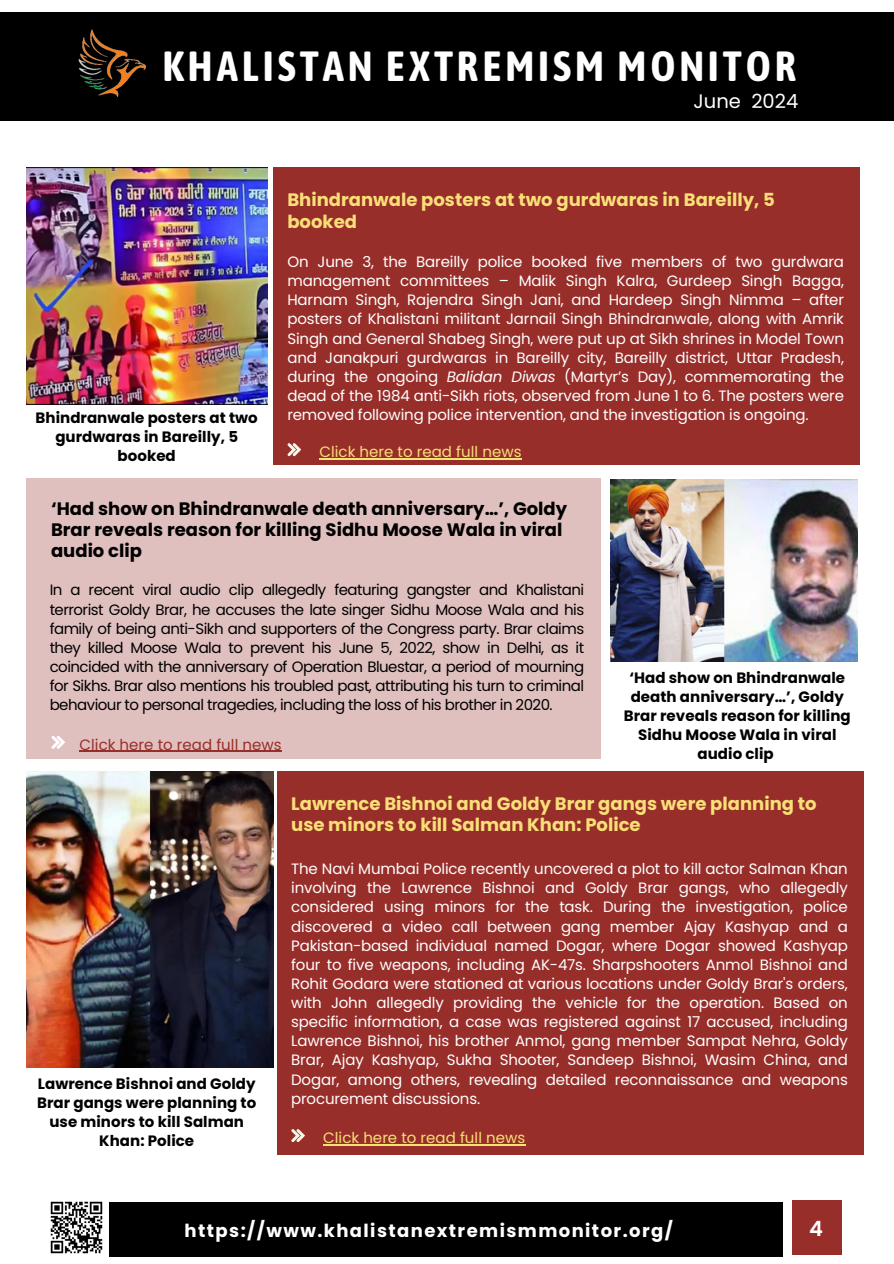
<style>
.page{position:relative;width:894px;height:1264px;background:#fff}
.page>*{position:absolute;margin:0;border:0;box-sizing:border-box;transform-origin:0 0}
.t1{font:700 42px "Asap Condensed";letter-spacing:.09em;color:#fff}
.t2{font:600 21px "Poppins";color:#fff}
.t3{font:19.5px "Poppins";color:#fff}
.t4{font:700 18px/21.3px "Poppins";color:#f8df77}
.t5{font:700 18px/21.3px "Poppins";color:#000}
.t6{font:700 18px "Poppins";letter-spacing:.08em;color:#fff}
.t7{font:15px/19.2px "Poppins";letter-spacing:-.01em;color:#fff;text-align:justify}
.t8{font:15px/19.2px "Poppins";letter-spacing:-.035em;color:#000;text-align:justify}
.t9{font:700 15px/19.2px "Poppins";letter-spacing:.005em;color:#000;text-align:center}
.t10{font:15px "Poppins";letter-spacing:.005em;color:#f8df77}
.t11{font:15px "Poppins";letter-spacing:.005em;color:#982e2a}
.s1{font-style:italic}
</style>
<div class="page">
<div style="left:0;top:12px;width:893px;height:109px;background:#000"></div>
<img style="left:78px;top:29px;width:67px;height:68px">
<div style="left:109px;top:1202px;width:673px;height:54px;background:#000"></div>
<div style="left:791px;top:1200px;width:49px;height:54px;background:#982e2a"></div>
<img style="left:50px;top:1201px;width:53px;height:53px">
<div style="left:273px;top:168px;width:586px;height:297px;background:#982e2a"></div>
<svg style="left:287px;top:443px;width:14px;height:13px"></svg>
<div style="left:26px;top:477px;width:574px;height:281px;background:#e0c0bf"></div>
<svg style="left:52px;top:736px;width:13px;height:12px"></svg>
<div style="left:277px;top:771px;width:586px;height:383px;background:#982e2a"></div>
<svg style="left:291px;top:1129px;width:13px;height:13px"></svg>
<img style="left:26px;top:168px;width:241px;height:236px">
<img style="left:610px;top:479px;width:247px;height:183px">
<img style="left:26px;top:771px;width:247px;height:296px">
<hr style="left:319px;top:458px;width:202px;height:1px;background:#f8df77">
<hr style="left:80px;top:750px;width:201px;height:1px;background:#982e2a">
<hr style="left:323px;top:1143px;width:202px;height:2px;background:#f8df77">
<h2 class="t1" style="left:162px;top:42px;width:635px">KHALISTAN EXTREMISM MONITOR</h2>
<h4 class="t3" style="left:693px;top:88px;width:106px">June 2024</h4>
<p class="t9" style="left:36px;top:408px;width:224px">Bhindranwale posters at two gurdwaras in Bareilly, 5 booked</p>
<p class="t4" style="left:287px;top:189px;width:488px">Bhindranwale posters at two gurdwaras in Bareilly, 5 booked</p>
<h2 class="t7" style="left:287px;top:252px;width:558px">On June 3, the Bareilly police booked five members of two gurdwara management committees – Malik Singh Kalra, Gurdeep Singh Bagga, Harnam Singh, Rajendra Singh Jani, and Hardeep Singh Nimma – after posters of Khalistani militant Jarnail Singh Bhindranwale, along with Amrik Singh and General Shabeg Singh, were put up at Sikh shrines in Model Town and Janakpuri gurdwaras in Bareilly city, Bareilly district, Uttar Pradesh, during the ongoing <span class="s1">Balidan Diwas</span> (Martyr’s Day), commemorating the dead of the 1984 anti-Sikh riots, observed from June 1 to 6. The posters were removed following police intervention, and the investigation is ongoing.</h2>
<p class="t10" style="left:319px;top:441px;width:203px">Click here to read full news</p>
<p class="t5" style="left:51px;top:497px;width:517px">‘Had show on Bhindranwale death anniversary…’, Goldy<br>Brar reveals reason for killing Sidhu Moose Wala in viral audio clip</p>
<p class="t8" style="left:50px;top:580px;width:536px">In a recent viral audio clip allegedly featuring gangster and Khalistani terrorist Goldy Brar, he accuses the late singer Sidhu Moose Wala and his family of being anti-Sikh and supporters of the Congress party. Brar claims they killed Moose Wala to prevent his June 5, 2022, show in Delhi, as it coincided with the anniversary of Operation Bluestar, a period of mourning for Sikhs. Brar also mentions his troubled past, attributing his turn to criminal behaviour to personal tragedies, including the loss of his brother in 2020.</p>
<p class="t11" style="left:80px;top:733px;width:203px">Click here to read full news</p>
<h4 class="t9" style="left:623px;top:668px;width:228px">‘Had show on Bhindranwale death anniversary…’, Goldy<br>Brar reveals reason for killing<br>Sidhu Moose Wala in viral audio clip</h4>
<h2 class="t4" style="left:291px;top:793px;width:527px">Lawrence Bishnoi and Goldy Brar gangs were planning to use minors to kill Salman Khan: Police</h2>
<p class="t7" style="left:291px;top:859px;width:558px">The Navi Mumbai Police recently uncovered a plot to kill actor Salman Khan involving the Lawrence Bishnoi and Goldy Brar gangs, who allegedly considered using minors for the task. During the investigation, police discovered a video call between gang member Ajay Kashyap and a Pakistan-based individual named Dogar, where Dogar showed Kashyap four to five weapons, including AK-47s. Sharpshooters Anmol Bishnoi and Rohit Godara were stationed at various locations under Goldy Brar's orders, with John allegedly providing the vehicle for the operation. Based on specific information, a case was registered against 17 accused, including Lawrence Bishnoi, his brother Anmol, gang member Sampat Nehra, Goldy Brar, Ajay Kashyap, Sukha Shooter, Sandeep Bishnoi, Wasim China, and Dogar, among others, revealing detailed reconnaissance and weapons procurement discussions.</p>
<p class="t10" style="left:323px;top:1127px;width:203px">Click here to read full news</p>
<p class="t9" style="left:37px;top:1074px;width:221px">Lawrence Bishnoi and Goldy<br>Brar gangs were planning to use minors to kill Salman<br>Khan: Police</p>
<p class="t6" style="left:184px;top:1218px;width:489px">https://www.khalistanextremismmonitor.org/</p>
<p class="t2" style="left:809px;top:1213px;width:15px">4</p>
</div>
